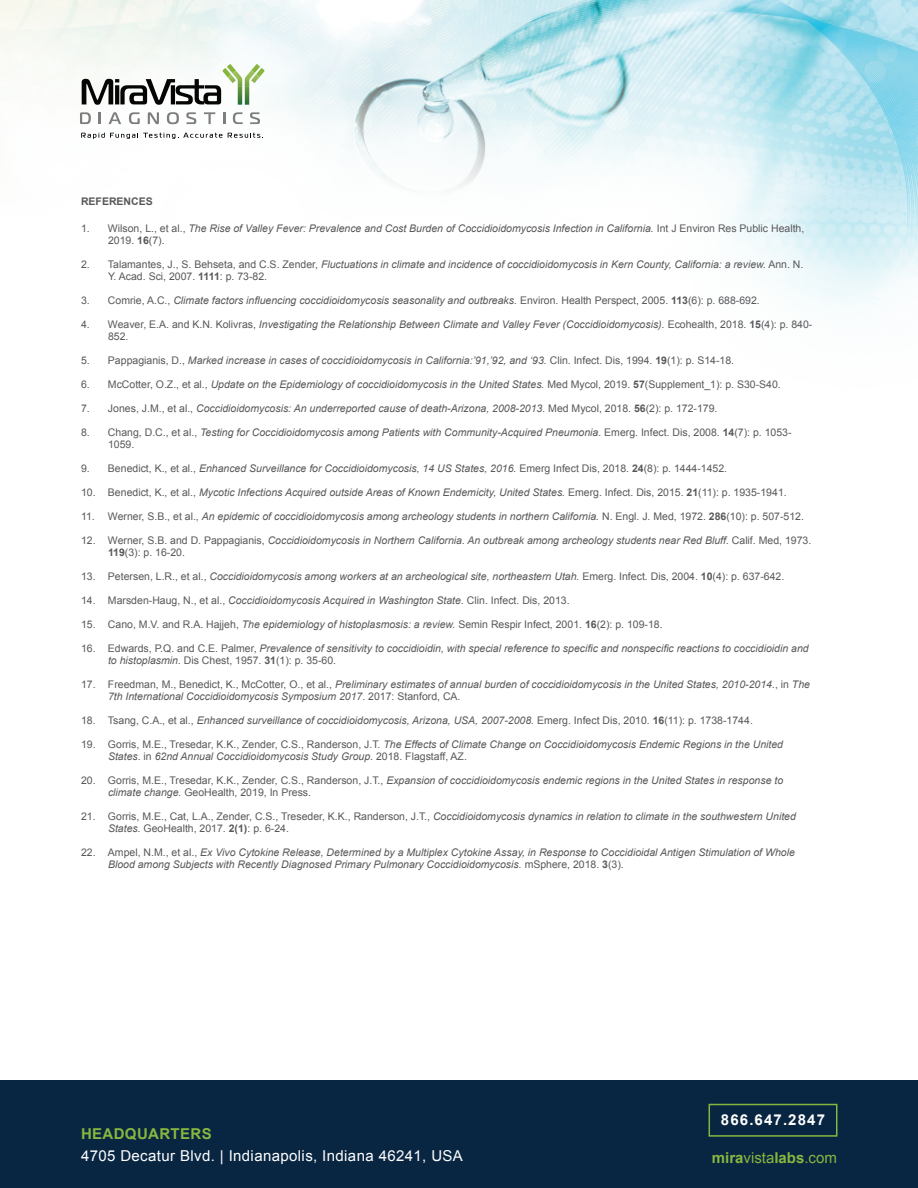
<style>
.page{position:relative;width:918px;height:1188px;background:#fff}
.page>*{position:absolute;margin:0;border:0;box-sizing:border-box;transform-origin:0 0}
.t1{font:15px "Arial";letter-spacing:.025em;color:#fff}
.t2{font:15px "Arial";color:#87b63f}
.t3{font:700 15px "Arial";letter-spacing:.025em;color:#87b63f}
.t4{font:700 15px "Arial";letter-spacing:.075em;color:#fff}
.EndNote_Bibliography{font:italic 10.5px/12px "Arial";color:#57585a}
.EndNote_Bibliography-2{font:10.5px/12px "Arial";color:#57585a}
.EndNote_Bibliography-3{font:700 10.5px "Arial";color:#57585a}
.s1{font-style:normal}
.s2{font-weight:700;font-style:normal}
.s3{font-style:italic}
.s4{font-weight:700}
</style>
<div class="page">
<img style="left:0;top:0;width:918px;height:308px">
<svg style="left:80px;top:112px;width:11px;height:12px"></svg>
<svg style="left:98px;top:112px;width:3px;height:12px"></svg>
<svg style="left:109px;top:112px;width:12px;height:12px"></svg>
<svg style="left:129px;top:112px;width:11px;height:12px"></svg>
<svg style="left:148px;top:112px;width:11px;height:12px"></svg>
<svg style="left:167px;top:112px;width:12px;height:12px"></svg>
<svg style="left:186px;top:112px;width:10px;height:12px"></svg>
<svg style="left:204px;top:112px;width:11px;height:12px"></svg>
<svg style="left:223px;top:112px;width:3px;height:12px"></svg>
<svg style="left:233px;top:112px;width:10px;height:12px"></svg>
<svg style="left:250px;top:112px;width:10px;height:12px"></svg>
<svg style="left:81px;top:133px;width:141px;height:6px"></svg>
<svg style="left:228px;top:133px;width:35px;height:5px"></svg>
<svg style="left:82px;top:64px;width:182px;height:41px"></svg>
<img style="left:228px;top:71px;width:31px;height:15px">
<div style="left:0;top:1080px;width:918px;height:108px;background:#082542"></div>
<div style="left:709px;top:1104px;width:128px;height:33px;border:2px solid #87b63f"></div>
<p class="EndNote_Bibliography-3" style="left:81px;top:195px;width:73px">REFERENCES</p>
<p class="EndNote_Bibliography" style="left:108px;top:223px;width:698px;text-indent:-27px"><span class="s1">1. Wilson, L., et al.,</span> The Rise of Valley Fever: Prevalence and Cost Burden of Coccidioidomycosis Infection in California. <span class="s1">Int J Environ Res Public Health,<br>2019.</span> <span class="s2">16</span><span class="s1">(7).</span></p>
<p class="EndNote_Bibliography" style="left:108px;top:259px;width:697px;text-indent:-27px"><span class="s1">2. Talamantes, J., S. Behseta, and C.S. Zender,</span> Fluctuations in climate and incidence of coccidioidomycosis in Kern County, California: a review. <span class="s1">Ann. N.<br>Y. Acad. Sci, 2007.</span> <span class="s2">1111</span><span class="s1">: p. 73-82.</span></p>
<p class="EndNote_Bibliography" style="left:81px;top:295px;width:680px"><span class="s1">3. Comrie, A.C.,</span> Climate factors influencing coccidioidomycosis seasonality and outbreaks. <span class="s1">Environ. Health Perspect, 2005.</span> <span class="s2">113</span><span class="s1">(6): p. 688-692.</span></p>
<p class="EndNote_Bibliography" style="left:108px;top:319px;width:706px;text-indent:-27px"><span class="s1">4. Weaver, E.A. and K.N. Kolivras,</span> Investigating the Relationship Between Climate and Valley Fever (Coccidioidomycosis). <span class="s1">Ecohealth, 2018.</span> <span class="s2">15</span><span class="s1">(4): p. 840-<br>852.</span></p>
<p class="EndNote_Bibliography" style="left:81px;top:355px;width:655px"><span class="s1">5. Pappagianis, D.,</span> Marked increase in cases of coccidioidomycosis in California:’91,’92, and ‘93. <span class="s1">Clin. Infect. Dis, 1994.</span> <span class="s2">19</span><span class="s1">(1): p. S14-18.</span></p>
<p class="EndNote_Bibliography-2" style="left:81px;top:379px;width:701px">6. McCotter, O.Z., et al., <span class="s3">Update on the Epidemiology of coccidioidomycosis in the United States.</span> Med Mycol, 2019. <span class="s4">57</span>(Supplement_1): p. S30-S40.</p>
<p class="EndNote_Bibliography" style="left:81px;top:403px;width:638px"><span class="s1">7. Jones, J.M., et al.,</span> Coccidioidomycosis: An underreported cause of death-Arizona, 2008-2013. <span class="s1">Med Mycol, 2018.</span> <span class="s2">56</span><span class="s1">(2): p. 172-179.</span></p>
<p class="EndNote_Bibliography" style="left:108px;top:427px;width:685px;text-indent:-27px"><span class="s1">8. Chang, D.C., et al.,</span> Testing for Coccidioidomycosis among Patients with Community-Acquired Pneumonia. <span class="s1">Emerg. Infect. Dis, 2008.</span> <span class="s2">14</span><span class="s1">(7): p. 1053-<br>1059.</span></p>
<p class="EndNote_Bibliography" style="left:81px;top:463px;width:648px"><span class="s1">9. Benedict, K., et al.,</span> Enhanced Surveillance for Coccidioidomycosis, 14 US States, 2016. <span class="s1">Emerg Infect Dis, 2018.</span> <span class="s2">24</span><span class="s1">(8): p. 1444-1452.</span></p>
<p class="EndNote_Bibliography" style="left:81px;top:487px;width:707px"><span class="s1">10. Benedict, K., et al.,</span> Mycotic Infections Acquired outside Areas of Known Endemicity, United States. <span class="s1">Emerg. Infect. Dis, 2015.</span> <span class="s2">21</span><span class="s1">(11): p. 1935-1941.</span></p>
<p class="EndNote_Bibliography" style="left:81px;top:511px;width:725px"><span class="s1">11. Werner, S.B., et al.,</span> An epidemic of coccidioidomycosis among archeology students in northern California. <span class="s1">N. Engl. J. Med, 1972.</span> <span class="s2">286</span><span class="s1">(10): p. 507-512.</span></p>
<p class="EndNote_Bibliography" style="left:108px;top:535px;width:705px;text-indent:-27px"><span class="s1">12. Werner, S.B. and D. Pappagianis,</span> Coccidioidomycosis in Northern California. An outbreak among archeology students near Red Bluff. <span class="s1">Calif. Med, 1973.<br></span><span class="s2">119</span><span class="s1">(3): p. 16-20.</span></p>
<p class="EndNote_Bibliography" style="left:81px;top:571px;width:705px"><span class="s1">13. Petersen, L.R., et al.,</span> Coccidioidomycosis among workers at an archeological site, northeastern Utah. <span class="s1">Emerg. Infect. Dis, 2004.</span> <span class="s2">10</span><span class="s1">(4): p. 637-642.</span></p>
<p class="EndNote_Bibliography-2" style="left:81px;top:595px;width:490px">14. Marsden-Haug, N., et al., <span class="s3">Coccidioidomycosis Acquired in Washington State.</span> Clin. Infect. Dis, 2013.</p>
<p class="EndNote_Bibliography-2" style="left:81px;top:619px;width:583px">15. Cano, M.V. and R.A. Hajjeh, <span class="s3">The epidemiology of histoplasmosis: a review.</span> Semin Respir Infect, 2001. <span class="s4">16</span>(2): p. 109-18.</p>
<p class="EndNote_Bibliography" style="left:108px;top:643px;width:702px;text-indent:-27px"><span class="s1">16. Edwards, P.Q. and C.E. Palmer,</span> Prevalence of sensitivity to coccidioidin, with special reference to specific and nonspecific reactions to coccidioidin and to histoplasmin. <span class="s1">Dis Chest, 1957.</span> <span class="s2">31</span><span class="s1">(1): p. 35-60.</span></p>
<p class="EndNote_Bibliography" style="left:108px;top:679px;width:704px;text-indent:-27px"><span class="s1">17. Freedman, M., Benedict, K., McCotter, O., et al.,</span> Preliminary estimates of annual burden of coccidioidomycosis in the United States, 2010-2014.<span class="s1">, in</span> The<br>7th International Coccidioidomycosis Symposium 2017<span class="s1">. 2017: Stanford, CA.</span></p>
<p class="EndNote_Bibliography" style="left:81px;top:715px;width:673px"><span class="s1">18. Tsang, C.A., et al.,</span> Enhanced surveillance of coccidioidomycosis, Arizona, USA, 2007-2008. <span class="s1">Emerg. Infect Dis, 2010.</span> <span class="s2">16</span><span class="s1">(11): p. 1738-1744.</span></p>
<p class="EndNote_Bibliography" style="left:108px;top:739px;width:677px;text-indent:-27px"><span class="s1">19. Gorris, M.E., Tresedar, K.K., Zender, C.S., Randerson, J.T.</span> The Effects of Climate Change on Coccidioidomycosis Endemic Regions in the United<br>States<span class="s1">. in</span> 62nd Annual Coccidioidomycosis Study Group<span class="s1">. 2018. Flagstaff, AZ.</span></p>
<p class="EndNote_Bibliography" style="left:108px;top:775px;width:677px;text-indent:-27px"><span class="s1">20. Gorris, M.E., Tresedar, K.K., Zender, C.S., Randerson, J.T.,</span> Expansion of coccidioidomycosis endemic regions in the United States in response to climate change. <span class="s1">GeoHealth, 2019, In Press.</span></p>
<p class="EndNote_Bibliography-2" style="left:108px;top:811px;width:689px;text-indent:-27px">21. Gorris, M.E., Cat, L.A., Zender, C.S., Treseder, K.K., Randerson, J.T., <span class="s3">Coccidioidomycosis dynamics in relation to climate in the southwestern United<br>States.</span> GeoHealth, 2017. <span class="s4">2(1)</span>: p. 6-24.</p>
<p class="EndNote_Bibliography" style="left:108px;top:847px;width:688px;text-indent:-27px"><span class="s1">22. Ampel, N.M., et al.,</span> Ex Vivo Cytokine Release, Determined by a Multiplex Cytokine Assay, in Response to Coccidioidal Antigen Stimulation of Whole<br>Blood among Subjects with Recently Diagnosed Primary Pulmonary Coccidioidomycosis. <span class="s1">mSphere, 2018.</span> <span class="s2">3</span><span class="s1">(3).</span></p>
<p class="t4" style="left:721px;top:1110px;width:106px">866.647.2847</p>
<p class="t3" style="left:81px;top:1124px;width:132px">HEADQUARTERS</p>
<p class="t1" style="left:81px;top:1146px;width:383px">4705 Decatur Blvd. | Indianapolis, Indiana 46241, USA</p>
<p class="t2" style="left:712px;top:1148px;width:127px"><span class="s4">mira</span>vista<span class="s4">labs</span>.com</p>
</div>
